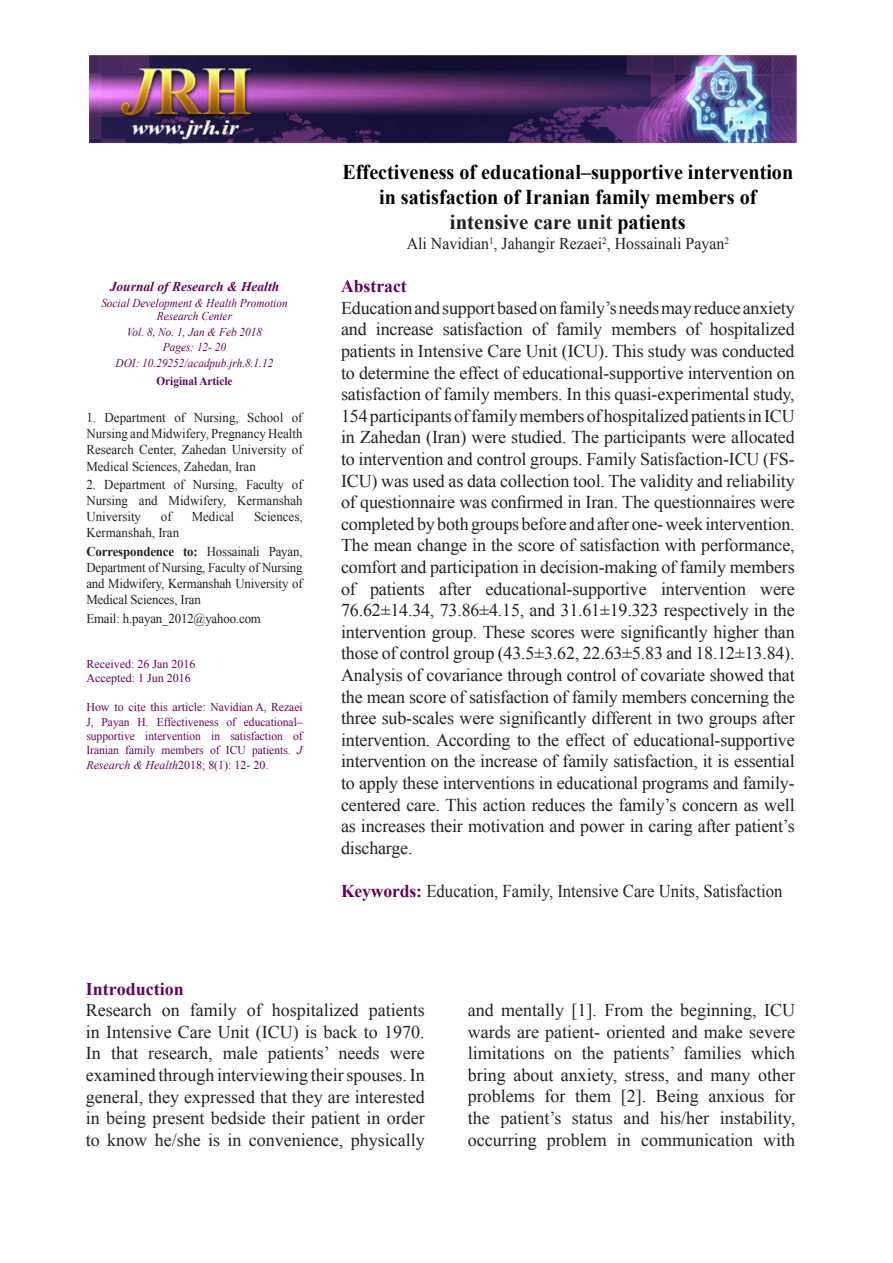
<style>
.page{position:relative;width:893px;height:1263px;background:#fff}
.page>*{position:absolute;margin:0;border:0;box-sizing:border-box;transform-origin:0 0}
.t1{font:700 21px/25.2px "Times New Roman";color:#000;text-align:center;scale:.96 1}
.t2{font:18px/21.6px "Times New Roman";letter-spacing:-.01em;color:#231f20}
.t3{font:18px "Times New Roman";letter-spacing:-.01em;color:#231f20;scale:.93 1}
.t4{font:700 18px "Times New Roman";color:#680059}
.t5{font:16.5px "Times New Roman";color:#231f20;scale:.96 1}
.t6{font:13.5px/16.2px "Times New Roman";color:#231f20;scale:.96 1}
.t7{font:13.5px/16.2px "Times New Roman";color:#231f20;scale:.95 1}
.t8{font:italic 700 13.5px "Times New Roman";color:#680059}
.t9{font:700 13.5px "Times New Roman";color:#231f20;scale:.95 1}
.t10{font:12px/14.4px "Times New Roman";color:#680059;scale:.96 1}
.t11{font:italic 12px/13.5px "Times New Roman";color:#680059;text-align:center;scale:.94 1}
.t12{font:12px/14.4px "Times New Roman";color:#680059;text-align:right}
.t13{font:700 12px "Times New Roman";color:#680059;scale:.94 1}
.t14{font:9.6px "Times New Roman";color:#231f20;scale:.96 1}
.s1{font-weight:700}
.s2{font-style:italic}
.s3{color:#231f20}
.s4{font-weight:700;color:#680059}
</style>
<div class="page">
<img style="left:89px;top:55px;width:708px;height:89px">
<p class="t8" style="left:110px;top:277px;width:171px">Journal ofResearch &amp; Health</p>
<p class="t11" style="left:101px;top:295px;width:200px">Social Development &amp; Health Promotion<br>Research Center</p>
<p class="t11" style="left:127px;top:325px;width:145px">Vol. 8, No. 1, Jan &amp; Feb 2018</p>
<p class="t11" style="left:163px;top:340px;width:69px">Pages: 12- 20</p>
<p class="t11" style="left:116px;top:356px;width:169px">DOI: 10.29252/acadpub.jrh.8.1.12</p>
<p class="t13" style="left:156px;top:373px;width:83px">Original Article</p>
<p class="t6" style="left:194px;top:409px;width:48px">Nursing,</p>
<p class="t6" style="left:247px;top:409px;width:39px">School</p>
<p class="t6" style="left:174px;top:409px;width:13px">of</p>
<p class="t6" style="left:292px;top:409px;width:13px">of</p>
<p class="t6" style="left:86px;top:409px;width:227px">1.<br>Nursing and Midwifery, Pregnancy Health<br>Research Center, Zahedan University of<br>Medical Sciences, Zahedan, Iran</p>
<p class="t6" style="left:292px;top:476px;width:13px">of</p>
<p class="t6" style="left:105px;top:409px;width:65px">Department</p>
<p class="t6" style="left:193px;top:476px;width:48px">Nursing,</p>
<p class="t7" style="left:246px;top:476px;width:41px">Faculty</p>
<p class="t6" style="left:174px;top:476px;width:13px">of</p>
<p class="t6" style="left:86px;top:476px;width:12px">2.</p>
<p class="t6" style="left:104px;top:476px;width:65px">Department</p>
<p class="t6" style="left:86px;top:492px;width:45px">Nursing</p>
<p class="t6" style="left:139px;top:492px;width:21px">and</p>
<p class="t6" style="left:168px;top:492px;width:62px">Midwifery,</p>
<p class="t6" style="left:237px;top:492px;width:70px">Kermanshah</p>
<p class="t6" style="left:86px;top:508px;width:98px">University<br>Kermanshah, Iran</p>
<p class="t6" style="left:161px;top:508px;width:13px">of</p>
<p class="t6" style="left:192px;top:508px;width:46px">Medical</p>
<p class="t6" style="left:254px;top:508px;width:52px">Sciences,</p>
<p class="t7" style="left:207px;top:543px;width:57px">Hossainali</p>
<p class="t7" style="left:86px;top:543px;width:229px"><span class="s1">Correspondence<br></span>Department of Nursing, Faculty of Nursing and Midwifery, Kermanshah University of<br>Medical Sciences, Iran</p>
<p class="t7" style="left:86px;top:610px;width:185px">Email .h: payan_2012@yahoo.com</p>
<p class="t12" style="left:86px;top:657px;width:110px">Received: 26 Jan 2016</p>
<p class="t12" style="left:86px;top:671px;width:106px">Accepted 1: Jun 2016</p>
<p class="t12" style="left:86px;top:700px;width:218px">How to cite this article: Navidian A, Rezaei educational–</p>
<p class="t7" style="left:269px;top:543px;width:37px">Payan,</p>
<p class="t9" style="left:183px;top:542px;width:17px">to:</p>
<p class="t10" style="left:157px;top:714px;width:66px">Effectiveness</p>
<p class="t10" style="left:226px;top:714px;width:11px">of</p>
<p class="t10" style="left:86px;top:714px;width:9px">,J</p>
<p class="t10" style="left:102px;top:714px;width:31px">Payan</p>
<p class="t10" style="left:137px;top:714px;width:13px">H.</p>
<p class="t10" style="left:86px;top:729px;width:52px">supportive</p>
<p class="t10" style="left:145px;top:729px;width:59px">intervention</p>
<p class="t10" style="left:211px;top:729px;width:11px">in</p>
<p class="t10" style="left:230px;top:729px;width:56px">satisfaction</p>
<p class="t10" style="left:293px;top:729px;width:11px">of</p>
<p class="t10" style="left:86px;top:743px;width:191px">Iranian<br><span class="s2">Research &amp; Health</span>2018 : (1)8; 12- 20.</p>
<p class="t10" style="left:125px;top:743px;width:33px">family</p>
<p class="t10" style="left:162px;top:743px;width:45px">members</p>
<p class="t10" style="left:252px;top:743px;width:54px">patients <span class="s2">J</span>.</p>
<p class="t10" style="left:210px;top:743px;width:11px">of</p>
<p class="t10" style="left:226px;top:743px;width:22px">ICU</p>
<p class="t4" style="left:86px;top:976px;width:100px">Introduction</p>
<p class="t1" style="left:342px;top:159px;width:471px">Effectiveness of educational–supportive intervention in satisfaction of Iranian family members of <span class="s3">intensive care unit</span> patients</p>
<p class="t14" style="left:489px;top:234px;width:6px">1</p>
<p class="t14" style="left:602px;top:234px;width:6px">2</p>
<p class="t14" style="left:724px;top:234px;width:6px">2</p>
<p class="t5" style="left:407px;top:232px;width:332px">Ali Navidian , Jahangir Rezaei , Hossainali Payan</p>
<p class="t4" style="left:341px;top:274px;width:67px">Abstract</p>
<p class="t2" style="left:341px;top:297px;width:455px;text-align:right">Educationandsupportbasedonfamily s’ needsmayreduceanxiety hospitalized</p>
<p class="t2" style="left:341px;top:318px;width:455px">and<br>patients in Intensive Care Unit (ICU .) This study was conducted to determine the effect of educational-supportive intervention on satisfaction of family members In. this quasi-experimental study, 154participantsoffamilymembersofhospitalizedpatientsinICU in Zahedan (Iran) were studied. The participants were allocated</p>
<p class="t2" style="left:341px;top:469px;width:455px">ICU) was used as data collection tool. The validity and reliability</p>
<p class="t2" style="left:376px;top:318px;width:59px">increase</p>
<p class="t2" style="left:443px;top:318px;width:82px">satisfaction</p>
<p class="t2" style="left:556px;top:318px;width:48px">family</p>
<p class="t2" style="left:611px;top:318px;width:66px">members</p>
<p class="t2" style="left:532px;top:318px;width:16px">of</p>
<p class="t2" style="left:686px;top:318px;width:16px">of</p>
<p class="t2" style="left:341px;top:448px;width:455px">to intervention and control groups. Family Satisfaction-ICU (FS-</p>
<p class="t2" style="left:341px;top:491px;width:455px;text-align:right">of questionnaire was confirmed in Iran. The questionnaires were completedbybothgroupsbeforeandafterone-weekintervention.<br>The mean change in the score of satisfaction with performance, comfort and participation in decision-making of family members were</p>
<p class="t2" style="left:370px;top:577px;width:56px">patients</p>
<p class="t2" style="left:486px;top:577px;width:163px">educational-supportive</p>
<p class="t2" style="left:661px;top:577px;width:87px">intervention</p>
<p class="t2" style="left:341px;top:577px;width:455px">of<br>76.62±14.34, 73.86±4.15, and 31.61±19.323 respectively in the intervention group. These scores were significantly higher than those of control group (43.5±3.62, 22.63±5.83 and 18.12±13.84 .( Analysis of covariance through control of covariate showed that the mean score of satisfaction of family members concerning the three sub-scales were significantly different in two groups after intervention. According to the effect of educational-supportive intervention on the increase of family satisfaction isit, essential</p>
<p class="t2" style="left:341px;top:793px;width:455px">centered care. This action reduces the family s’ concern as well</p>
<p class="t2" style="left:439px;top:577px;width:34px">after</p>
<p class="t2" style="left:341px;top:772px;width:455px">to apply these interventions in educational programs and family-</p>
<p class="t2" style="left:341px;top:815px;width:455px">as increases their motivation and power in caring after patient s’ discharge.</p>
<p class="t3" style="left:341px;top:879px;width:476px"><span class="s4">Keywords:</span> Education, Family, Intensive Care Units, Satisfaction</p>
<p class="t2" style="left:86px;top:999px;width:67px">Research</p>
<p class="t2" style="left:86px;top:1020px;width:340px">in Intensive Care Unit (ICU) is back to 1970.</p>
<p class="t2" style="left:390px;top:1042px;width:36px">were</p>
<p class="t2" style="left:190px;top:999px;width:48px">family</p>
<p class="t2" style="left:272px;top:999px;width:88px">hospitalized</p>
<p class="t2" style="left:369px;top:999px;width:57px">patients</p>
<p class="t2" style="left:247px;top:999px;width:16px">of</p>
<p class="t2" style="left:162px;top:999px;width:19px">on</p>
<p class="t2" style="left:111px;top:1042px;width:29px">that</p>
<p class="t2" style="left:148px;top:1042px;width:66px">research,</p>
<p class="t2" style="left:223px;top:1042px;width:36px">male</p>
<p class="t2" style="left:268px;top:1042px;width:63px">patients’</p>
<p class="t2" style="left:339px;top:1042px;width:42px">needs</p>
<p class="t2" style="left:86px;top:1042px;width:340px">In<br>examinedthroughinterviewingtheirspouses In. general, they expressed that they are interested in being present bedside their patient in order to know he/she is in convenience, physically</p>
<p class="t2" style="left:468px;top:999px;width:329px;text-align:right">and mentally [ .]1 From the beginning, ICU wards are patient- oriented and make severe which</p>
<p class="t2" style="left:468px;top:1042px;width:79px">limitations</p>
<p class="t2" style="left:468px;top:1064px;width:329px">bring about anxiety, stress, and many other</p>
<p class="t2" style="left:774px;top:1085px;width:22px">for</p>
<p class="t2" style="left:582px;top:1042px;width:23px">the</p>
<p class="t2" style="left:613px;top:1042px;width:63px">patients’</p>
<p class="t2" style="left:684px;top:1042px;width:59px">families</p>
<p class="t2" style="left:554px;top:1042px;width:19px">on</p>
<p class="t2" style="left:468px;top:1085px;width:68px">problems</p>
<p class="t2" style="left:575px;top:1085px;width:37px">them</p>
<p class="t2" style="left:656px;top:1085px;width:45px">Being</p>
<p class="t2" style="left:708px;top:1085px;width:57px">anxious</p>
<p class="t2" style="left:544px;top:1085px;width:22px">for</p>
<p class="t2" style="left:621px;top:1085px;width:27px">[ .]2</p>
<p class="t2" style="left:468px;top:1107px;width:23px">the</p>
<p class="t2" style="left:500px;top:1107px;width:62px">patient s’</p>
<p class="t2" style="left:572px;top:1107px;width:43px">status</p>
<p class="t2" style="left:624px;top:1107px;width:27px">and</p>
<p class="t2" style="left:660px;top:1107px;width:50px">his/her</p>
<p class="t2" style="left:720px;top:1107px;width:77px">instability,</p>
<p class="t2" style="left:468px;top:1128px;width:70px">occurring</p>
<p class="t2" style="left:547px;top:1128px;width:61px">problem</p>
<p class="t2" style="left:617px;top:1128px;width:16px">in</p>
<p class="t2" style="left:641px;top:1128px;width:113px">communication</p>
<p class="t2" style="left:763px;top:1128px;width:34px">with</p>
</div>
